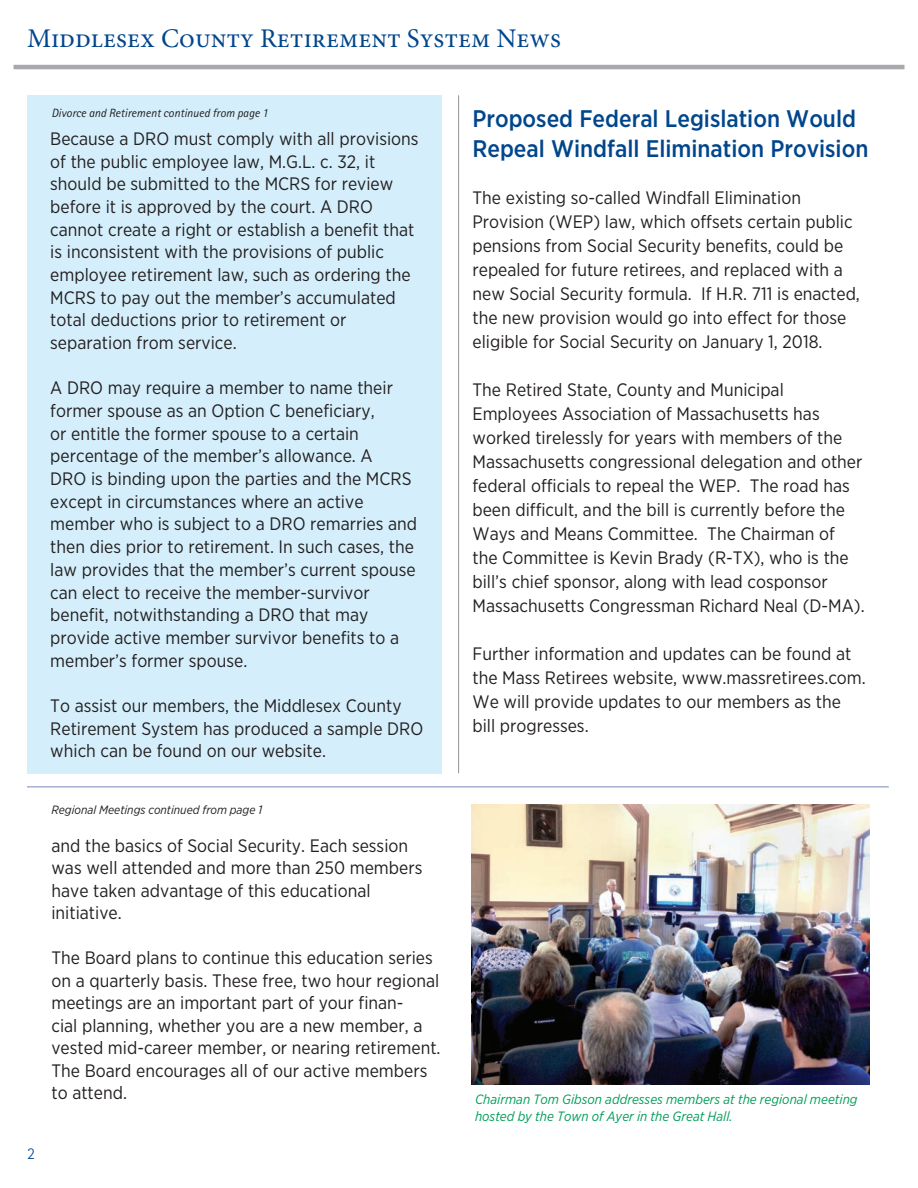
<style>
.page{position:relative;width:918px;height:1188px;background:#fff}
.page>*{position:absolute;margin:0;border:0;box-sizing:border-box;transform-origin:0 0}
.t1{font:27px "Minion Pro";color:#01468c}
.t2{font:500 24px/30px "Gotham Narrow";color:#01468c}
.t3{font:18px/22.6px "Gotham Narrow";color:#231f20}
.t4{font:300 16.5px "Rotis Sans Serif";color:#01468c}
.t5{font:italic 13.5px/16.5px "Gotham Narrow";color:#009e57}
.t6{font:italic 12px "Rotis Sans Serif";color:#231f20}
.t7{font:italic 12px "Gotham Narrow";color:#231f20}
</style>
<div class="page">
<hr style="left:14px;top:65px;width:890px;height:4px;background:#a8a9ad">
<hr style="left:458px;top:95px;width:1px;height:678px;background:#939598">
<hr style="left:27px;top:787px;width:862px;height:1px;background:#7988b9">
<div style="left:27px;top:95px;width:415px;height:678px;background:#d4effb"></div>
<img style="left:471px;top:804px;width:398px;height:280px">
<h1 class="t1" style="left:27px;top:20px;width:536px">Middlesex County Retirement System News</h1>
<p class="t6" style="left:51px;top:106px;width:218px">Divorce and Retirement continued from page 1</p>
<p class="t3" style="left:50px;top:127px;width:370px">Because a DRO must comply with all provisions of the public employee law, M.G.L. c. 32, it should be submitted to the MCRS for review before it is approved by the court. A DRO cannot create a right or establish a benefit that is inconsistent with the provisions of public employee retirement law, such as ordering the MCRS to pay out the member’s accumulated total deductions prior to retirement or separation from service.</p>
<p class="t3" style="left:50px;top:376px;width:368px">A DRO may require a member to name their former spouse as an Option C beneficiary,<br>or entitle the former spouse to a certain percentage of the member’s allowance. A<br>DRO is binding upon the parties and the MCRS except in circumstances where an active member who is subject to a DRO remarries and then dies prior to retirement. In such cases, the law provides that the member’s current spouse can elect to receive the member-survivor benefit, notwithstanding a DRO that may provide active member survivor benefits to a member’s former spouse.</p>
<p class="t3" style="left:50px;top:694px;width:375px">To assist our members, the Middlesex County<br>Retirement System has produced a sample DRO which can be found on our website.</p>
<p class="t7" style="left:51px;top:802px;width:212px">Regional Meetings continued from page 1</p>
<p class="t3" style="left:51px;top:834px;width:372px">and the basics of Social Security. Each session was well attended and more than 250 members have taken advantage of this educational initiative.</p>
<p class="t3" style="left:51px;top:946px;width:391px">The Board plans to continue this education series on a quarterly basis. These free, two hour regional meetings are an important part of your finan-<br>cial planning, whether you are a new member, a vested mid-career member, or nearing retirement.<br>The Board encourages all of our active members to attend.</p>
<p class="t4" style="left:27px;top:1144px;width:9px">2</p>
<h2 class="t2" style="left:472px;top:103px;width:397px">Proposed Federal Legislation Would<br>Repeal Windfall Elimination Provision</h2>
<p class="t3" style="left:472px;top:185px;width:389px;line-height:24px">The existing so-called Windfall Elimination Provision (WEP) law, which offsets certain public pensions from Social Security benefits, could be repealed for future retirees, and replaced with a new Social Security formula. If H.R. 711 is enacted, the new provision would go into effect for those eligible for Social Security on January 1, 2018.</p>
<p class="t3" style="left:472px;top:377px;width:394px;line-height:24px">The Retired State, County and Municipal Employees Association of Massachusetts has worked tirelessly for years with members of the Massachusetts congressional delegation and other federal officials to repeal the WEP. The road has been difficult, and the bill is currently before the Ways and Means Committee. The Chairman of<br>the Committee is Kevin Brady (R-TX), who is the bill’s chief sponsor, along with lead cosponsor Massachusetts Congressman Richard Neal (D-MA).</p>
<p class="t3" style="left:472px;top:641px;width:395px;line-height:24px">Further information and updates can be found at the Mass Retirees website, www.massretirees.com.<br>We will provide updates to our members as the bill progresses.</p>
<p class="t5" style="left:475px;top:1091px;width:384px">Chairman Tom Gibson addresses members at the regional meeting hosted by the Town of Ayer in the Great Hall.</p>
</div>
